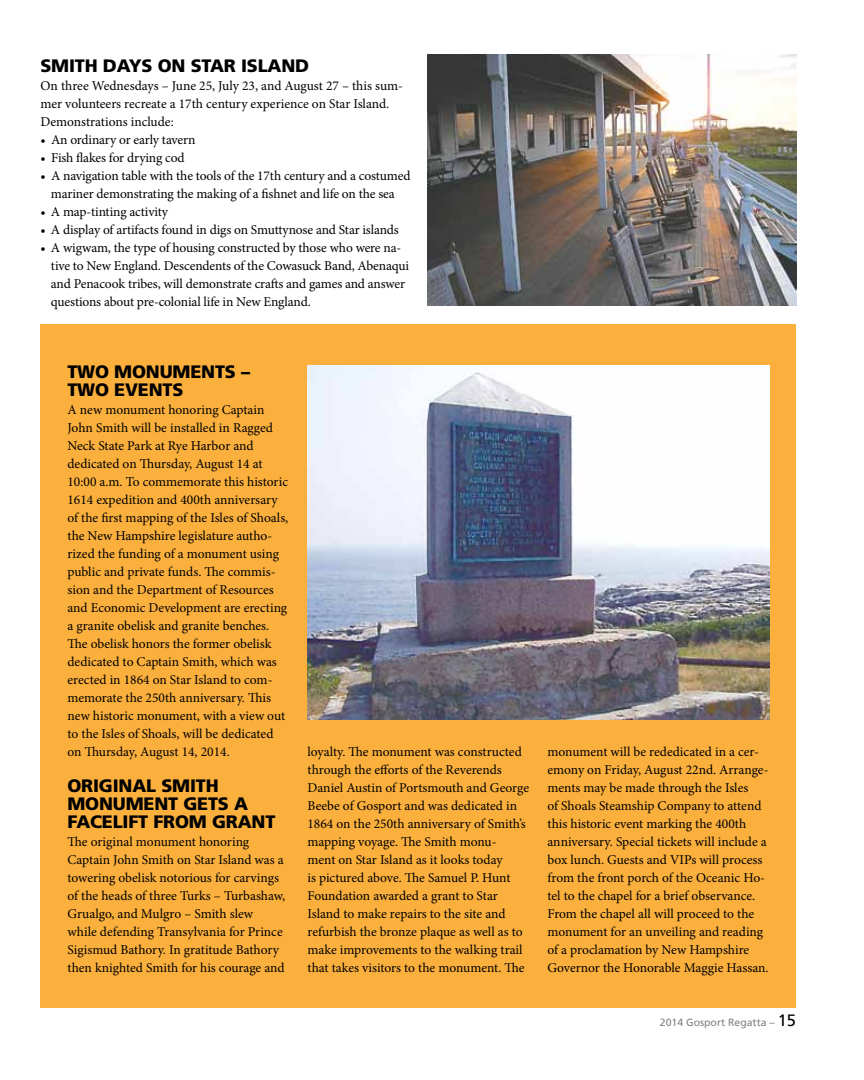
<style>
.page{position:relative;width:864px;height:1080px;background:#fff}
.page>*{position:absolute;margin:0;border:0;box-sizing:border-box;transform-origin:0 0}
.t1{font:900 18px "Frutiger";letter-spacing:-.01em;color:#000}
.t2{font:13.5px/18px "Minion Pro";letter-spacing:-.005em;color:#000}
.t3{font:10.5px "Frutiger";color:#808285}
.s1{font-size:16.5px;color:#000}
</style>
<div class="page">
<div style="left:40px;top:324px;width:756px;height:684px;background:#fbb03d"></div>
<img style="left:308px;top:365px;width:462px;height:355px">
<img style="left:427px;top:54px;width:369px;height:252px">
<h1 class="t1" style="left:40px;top:55px;width:12px">SMIT</h1>
<h1 class="t1" style="left:85px;top:55px;width:118px">H DAYS ON STAR</h1>
<h1 class="t1" style="left:241px;top:55px;width:42px">ISLAND</h1>
<p class="t2" style="left:40px;top:77px;width:364px">On three Wednesdays – June 25, July 23, and August 27 – this sum&shy;mer volunteers recreate a 17th century experience on Star Island.<br>Demonstrations include:</p>
<p class="t2" style="left:40px;top:131px;width:157px">• An ordinary or early tavern</p>
<p class="t2" style="left:40px;top:149px;width:146px">• Fish flakes for drying cod</p>
<p class="t2" style="left:40px;top:167px;width:371px;text-align:center">• A navigation table with the tools of the 17th century and a costumed mariner demonstrating the making of a fishnet and life on the sea</p>
<p class="t2" style="left:40px;top:203px;width:129px">• A map-tinting activity</p>
<p class="t2" style="left:40px;top:221px;width:360px">• A display of artifacts found in digs on Smuttynose and Star islands</p>
<p class="t2" style="left:51px;top:239px;width:360px;text-indent:-11px">• A wigwam, the type of housing constructed by those who were na&shy;tive to New England. Descendents of the Cowasuck Band, Abenaqui and Penacook tribes, will demonstrate crafts and games and answer questions about pre-colonial life in New England.</p>
<h1 class="t1" style="left:68px;top:361px;width:79px">TWO MONUMENT</h1>
<h1 class="t1" style="left:225px;top:361px;width:27px">S –</h1>
<h1 class="t1" style="left:68px;top:379px;width:83px">TWO EVENT</h1>
<h1 class="t1" style="left:172px;top:379px;width:12px">S</h1>
<p class="t2" style="left:68px;top:401px;width:222px">A new monument honoring Captain John Smith will be installed in Ragged Neck State Park at Rye Harbor and dedicated on Thursday, August 14 at 10:00 a.m. To commemorate this historic 1614 expedition and 400th anniversary of the first mapping of the Isles of Shoals, the New Hampshire legislature autho&shy;rized the funding of a monument using public and private funds. The commis&shy;sion and the Department of Resources and Economic Development are erecting a granite obelisk and granite benches.<br>The obelisk honors the former obelisk dedicated to Captain Smith, which was erected in 1864 on Star Island to com&shy;memorate the 250th anniversary. This new historic monument, with a view out to the Isles of Shoals, will be dedicated on Thursday, August 14, 2014.</p>
<h1 class="t1" style="left:68px;top:775px;width:26px">ORIGINA</h1>
<h1 class="t1" style="left:146px;top:775px;width:28px">L SMIT</h1>
<h1 class="t1" style="left:206px;top:775px;width:14px">H</h1>
<h1 class="t1" style="left:68px;top:793px;width:15px">MONUMENT</h1>
<h1 class="t1" style="left:183px;top:793px;width:13px">GET</h1>
<h1 class="t1" style="left:218px;top:793px;width:31px">S A</h1>
<h1 class="t1" style="left:68px;top:811px;width:22px">FACE</h1>
<h1 class="t1" style="left:113px;top:811px;width:66px">LIFT FROM</h1>
<h1 class="t1" style="left:212px;top:811px;width:14px">GRANT</h1>
<p class="t2" style="left:68px;top:833px;width:219px">The original monument honoring Captain John Smith on Star Island was a towering obelisk notorious for carvings of the heads of three Turks – Turbashaw, Grualgo, and Mulgro – Smith slew while defending Transylvania for Prince Sigismud Bathory. In gratitude Bathory then knighted Smith for his courage and</p>
<p class="t2" style="left:308px;top:743px;width:223px">loyalty. The monument was constructed through the efforts of the Reverends Daniel Austin of Portsmouth and George Beebe of Gosport and was dedicated in 1864 on the 250th anniversary of Smith’s mapping voyage. The Smith monu-<br>ment on Star Island as it looks today<br>is pictured above. The Samuel P. Hunt Foundation awarded a grant to Star Island to make repairs to the site and refurbish the bronze plaque as well as to make improvements to the walking trail that takes visitors to the monument. The</p>
<p class="t2" style="left:548px;top:743px;width:223px">monument will be rededicated in a cer&shy;emony on Friday, August 22nd. Arrange&shy;ments may be made through the Isles<br>of Shoals Steamship Company to attend this historic event marking the 400th anniversary. Special tickets will include a box lunch. Guests and VIPs will process from the front porch of the Oceanic Ho&shy;tel to the chapel for a brief observance.<br>From the chapel all will proceed to the monument for an unveiling and reading of a proclamation by New Hampshire Governor the Honorable Maggie Hassan.</p>
<p class="t3" style="left:660px;top:1016px;width:138px">2014 Gosport Regatta – <span class="s1">15</span></p>
</div>
